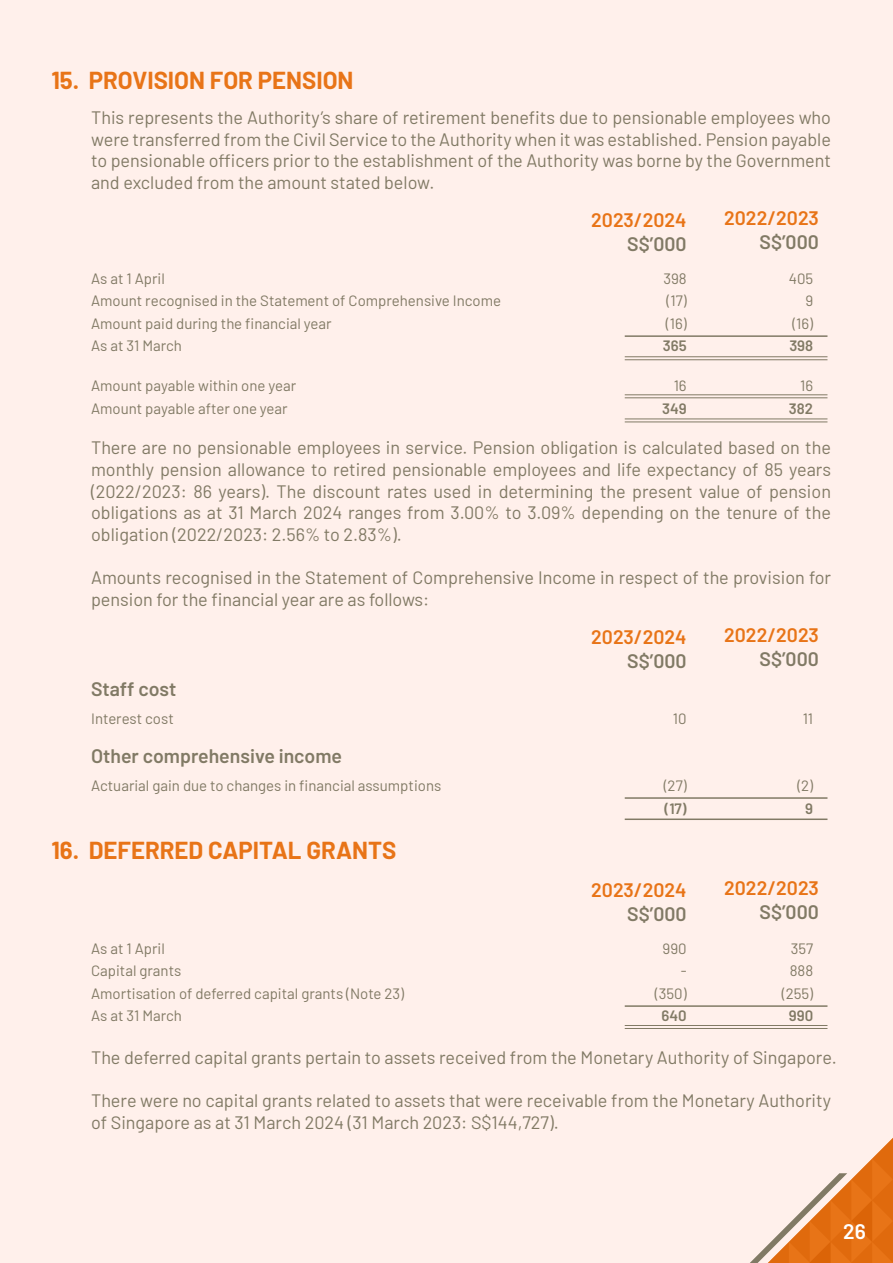
<style>
.page{position:relative;width:893px;height:1263px;background:#fff0eb}
.page>*{position:absolute;margin:0;border:0;box-sizing:border-box;transform-origin:0 0}
.t1{font:700 24px "Barlow";color:#e87417}
.t2{font:600 21px "Barlow";color:#fff}
.t3{font:600 19.5px "Barlow";color:#817a65}
.t4{font:600 19.5px "Barlow";color:#e87417}
.t5{font:18px/21.6px "Barlow";color:#817a65;text-align:justify}
.t6{font:15px/22.5px "Barlow";color:#817a65}
.t7{font:600 15px "Barlow";color:#817a65}
</style>
<div class="page">
<svg style="left:750px;top:1138px;width:143px;height:125px"></svg>
<hr style="left:625px;top:356px;width:202px;height:1px;background:#817a65">
<hr style="left:625px;top:335px;width:202px;height:2px;background:#817a65">
<hr style="left:625px;top:359px;width:202px;height:1px;background:#817a65">
<hr style="left:625px;top:1005px;width:202px;height:2px;background:#817a65">
<hr style="left:625px;top:1028px;width:202px;height:1px;background:#817a65">
<hr style="left:625px;top:1025px;width:202px;height:1px;background:#817a65">
<hr style="left:625px;top:397px;width:202px;height:1px;background:#817a65">
<hr style="left:625px;top:394px;width:202px;height:1px;background:#817a65">
<hr style="left:625px;top:422px;width:202px;height:1px;background:#817a65">
<hr style="left:625px;top:419px;width:202px;height:1px;background:#817a65">
<hr style="left:625px;top:797px;width:202px;height:2px;background:#817a65">
<hr style="left:625px;top:818px;width:202px;height:2px;background:#817a65">
<h1 class="t1" style="left:51px;top:62px;width:304px">15. PROVISION FOR PENSION</h1>
<p class="t5" style="left:91px;top:105px;width:741px">This represents the Authority’s share of retirement benefits due to pensionable employees who were transferred from the Civil Service to the Authority when it was established. Pension payable to pensionable officers prior to the establishment of the Authority was borne by the Government and excluded from the amount stated below.</p>
<p class="t4" style="left:591px;top:206px;width:97px">2023/2024</p>
<p class="t3" style="left:627px;top:230px;width:61px">S$’000</p>
<p class="t4" style="left:724px;top:204px;width:96px">2022/2023</p>
<p class="t3" style="left:759px;top:228px;width:61px">S$’000</p>
<p class="t6" style="left:91px;top:266px;width:411px">As at 1 April<br>Amount recognised in the Statement of Comprehensive Income<br>Amount paid during the financial year<br>As at 31 March</p>
<p class="t6" style="left:789px;top:266px;width:26px;text-align:right">405<br>9 (16)</p>
<p class="t6" style="left:663px;top:266px;width:25px;text-align:justify">398 (17) (16)</p>
<p class="t7" style="left:663px;top:335px;width:25px">365</p>
<p class="t7" style="left:789px;top:335px;width:25px">398</p>
<p class="t6" style="left:91px;top:373px;width:207px">Amount payable within one year<br>Amount payable after one year</p>
<p class="t6" style="left:800px;top:373px;width:14px">16</p>
<p class="t6" style="left:674px;top:373px;width:14px">16</p>
<p class="t7" style="left:662px;top:397px;width:26px">349</p>
<p class="t5" style="left:91px;top:436px;width:741px">There are no pensionable employees in service. Pension obligation is calculated based on the monthly pension allowance to retired pensionable employees and life expectancy of 85 years (2022/2023: 86 years). The discount rates used in determining the present value of pension obligations as at 31 March 2024 ranges from 3.00% to 3.09% depending on the tenure of the obligation (2022/2023: 2.56% to 2.83%).</p>
<p class="t5" style="left:91px;top:565px;width:741px">Amounts recognised in the Statement of Comprehensive Income in respect of the provision for pension for the financial year are as follows:</p>
<p class="t4" style="left:591px;top:622px;width:97px">2023/2024</p>
<p class="t3" style="left:627px;top:646px;width:61px">S$’000</p>
<p class="t7" style="left:789px;top:397px;width:26px">382</p>
<p class="t4" style="left:724px;top:620px;width:96px">2022/2023</p>
<p class="t3" style="left:759px;top:644px;width:61px">S$’000</p>
<p class="t3" style="left:91px;top:674px;width:87px">Staff cost</p>
<p class="t6" style="left:91px;top:707px;width:84px">Interest cost</p>
<p class="t3" style="left:91px;top:741px;width:252px">Other comprehensive income</p>
<p class="t6" style="left:91px;top:773px;width:352px">Actuarial gain due to changes in financial assumptions</p>
<h1 class="t1" style="left:51px;top:832px;width:347px">16. DEFERRED CAPITAL GRANTS</h1>
<p class="t6" style="left:673px;top:707px;width:15px">10</p>
<p class="t6" style="left:803px;top:707px;width:12px">11</p>
<p class="t6" style="left:664px;top:773px;width:24px">(27)</p>
<p class="t7" style="left:665px;top:797px;width:24px">(17)</p>
<p class="t4" style="left:591px;top:875px;width:97px">2023/2024</p>
<p class="t3" style="left:627px;top:899px;width:61px">S$’000</p>
<p class="t6" style="left:797px;top:773px;width:17px">(2)</p>
<p class="t7" style="left:805px;top:797px;width:9px">9</p>
<p class="t4" style="left:724px;top:874px;width:96px">2022/2023</p>
<p class="t3" style="left:759px;top:898px;width:61px">S$’000</p>
<p class="t6" style="left:91px;top:936px;width:315px">As at 1 April<br>Capital grants<br>Amortisation of deferred capital grants (Note 23)<br>As at 31 March</p>
<p class="t6" style="left:782px;top:936px;width:33px;text-align:center">357<br>888 (255)</p>
<p class="t6" style="left:655px;top:936px;width:33px;text-align:right">990 - (350)</p>
<p class="t7" style="left:661px;top:1005px;width:27px">640</p>
<p class="t5" style="left:91px;top:1045px;width:747px">The deferred capital grants pertain to assets received from the Monetary Authority of Singapore.</p>
<p class="t5" style="left:91px;top:1088px;width:741px">There were no capital grants related to assets that were receivable from the Monetary Authority of Singapore as at 31 March 2024 (31 March 2023: S$144,727).</p>
<p class="t7" style="left:789px;top:1005px;width:26px">990</p>
<p class="t2" style="left:843px;top:1216px;width:24px">26</p>
</div>
